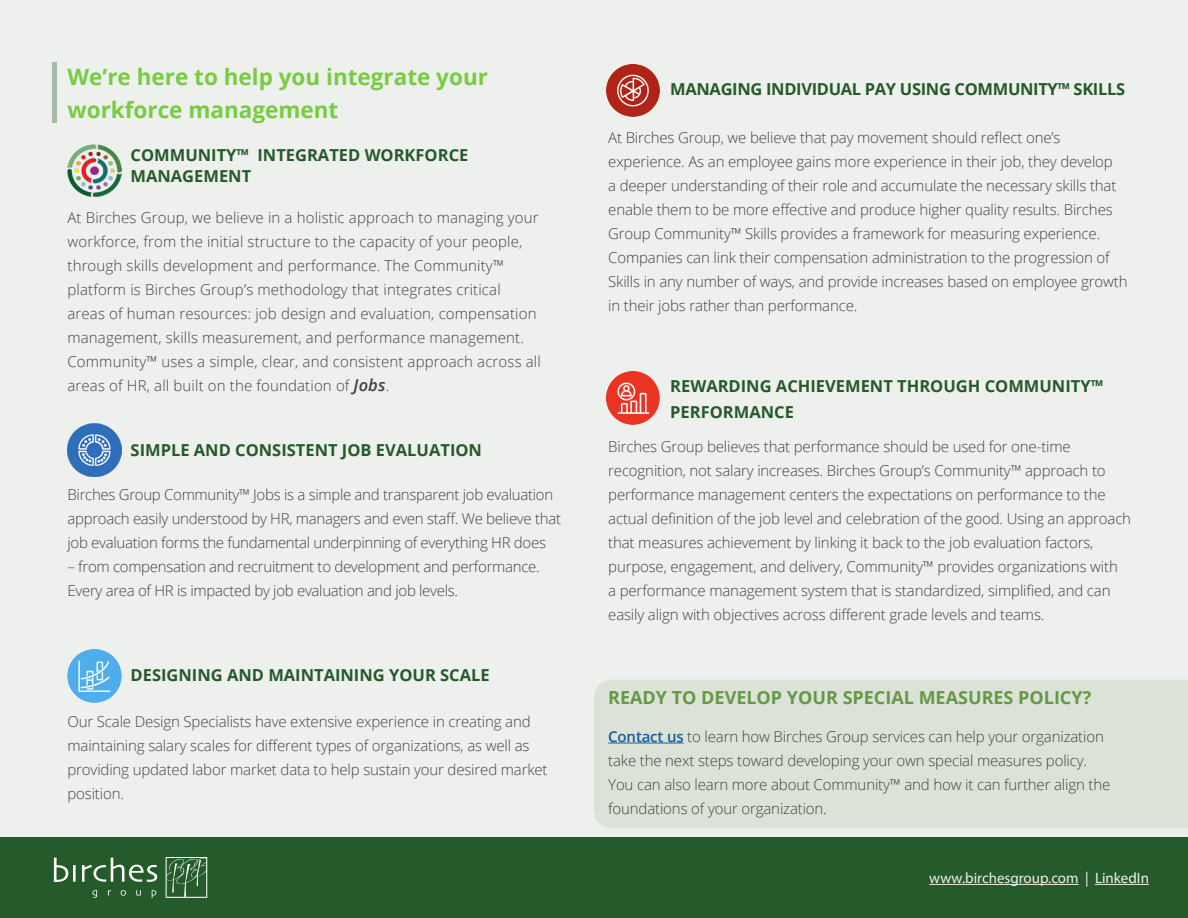
<style>
.page{position:relative;width:1188px;height:918px;background:#fff}
.page>*{position:absolute;margin:0;border:0;box-sizing:border-box;transform-origin:0 0}
.t1{font:700 22.5px/33px "Open Sans";color:#77cc40}
.t2{font:700 18px "Open Sans";color:#659947}
.Body{font:700 16.5px/21px "Open Sans";color:#255a2a}
.Body-2{font:700 16.5px "Open Sans";letter-spacing:-.02em;color:#255a2a}
.Body-3{font:300 15px/24px "Open Sans";letter-spacing:-.01em;color:#434344}
.Body-4{font:300 15px/24px "Open Sans";letter-spacing:.01em;color:#434344}
.t3{font:15px "Myriad Pro";color:#eef0ed}
.s1{font-weight:600;font-style:italic;font-size:16.5px}
.s2{font-weight:600;color:#175d9e}
</style>
<div class="page">
<div style="left:0;top:0;width:1188px;height:836px;background:#eef0ed"></div>
<div style="left:52px;top:62px;width:5px;height:61px;background:#a7bba8"></div>
<div style="left:594px;top:680px;width:594px;height:148px;background:#dce2d7"></div>
<hr style="left:608px;top:743px;width:76px;height:1px;background:#175d9e">
<img style="left:68px;top:650px;width:54px;height:52px">
<img style="left:606px;top:64px;width:54px;height:53px">
<img style="left:606px;top:372px;width:54px;height:52px">
<img style="left:68px;top:144px;width:53px;height:52px">
<img style="left:68px;top:424px;width:53px;height:52px">
<div style="left:0;top:837px;width:1188px;height:81px;background:#255a2a"></div>
<hr style="left:929px;top:884px;width:150px;height:1px;background:#eef0ed">
<hr style="left:1095px;top:884px;width:54px;height:1px;background:#eef0ed">
<svg style="left:54px;top:858px;width:22px;height:24px"></svg>
<svg style="left:82px;top:858px;width:75px;height:24px"></svg>
<svg style="left:92px;top:890px;width:5px;height:8px"></svg>
<svg style="left:121px;top:890px;width:5px;height:6px"></svg>
<svg style="left:136px;top:890px;width:5px;height:6px"></svg>
<svg style="left:152px;top:890px;width:4px;height:8px"></svg>
<svg style="left:166px;top:857px;width:41px;height:41px"></svg>
<h2 class="t1" style="left:68px;top:60px;width:422px">We’re here to help you integrate your workforce management</h2>
<p class="Body" style="left:131px;top:144px;width:339px">COMMUNITY™ INTEGRATED WORKFORCE<br>MANAGEMENT</p>
<p class="Body-4" style="left:68px;top:205px;width:475px">At Birches Group, we believe in a holistic approach to managing your workforce, from the initial structure to the capacity of your people, through skills development and performance. The Community™ platform is Birches Group’s methodology that integrates critical areas of human resources: job design and evaluation, compensation management, skills measurement, and performance management.<br>Community™ uses a simple, clear, and consistent approach across all areas of HR, all built on the foundation of <span class="s1">Jobs</span>.</p>
<p class="Body" style="left:131px;top:439px;width:353px">SIMPLE AND CONSISTENT JOB EVALUATION</p>
<p class="Body-3" style="left:68px;top:483px;width:495px">Birches Group Community™ Jobs is a simple and transparent job evaluation approach easily understood by HR, managers and even staff. We believe that job evaluation forms the fundamental underpinning of everything HR does</p>
<p class="Body-3" style="left:68px;top:555px;width:474px">– from compensation and recruitment to development and performance.<br>Every area of HR is impacted by job evaluation and job levels.</p>
<p class="Body" style="left:131px;top:664px;width:361px">DESIGNING AND MAINTAINING YOUR SCALE</p>
<p class="Body-3" style="left:68px;top:709px;width:482px">Our Scale Design Specialists have extensive experience in creating and maintaining salary scales for different types of organizations, as well as providing updated labor market data to help sustain your desired market position.</p>
<h3 class="Body-2" style="left:670px;top:78px;width:456px">MANAGING INDIVIDUAL PAY USING COMMUNITY™ SKILLS</h3>
<h3 class="Body-3" style="left:608px;top:126px;width:521px">At Birches Group, we believe that pay movement should reflect one’s experience. As an employee gains more experience in their job, they develop<br>a deeper understanding of their role and accumulate the necessary skills that enable them to be more effective and produce higher quality results. Birches Group Community™ Skills provides a framework for measuring experience.<br>Companies can link their compensation administration to the progression of Skills in any number of ways, and provide increases based on employee growth in their jobs rather than performance.</h3>
<p class="Body" style="left:670px;top:375px;width:434px">REWARDING ACHIEVEMENT THROUGH COMMUNITY™</p>
<p class="Body" style="left:670px;top:401px;width:125px">PERFORMANCE</p>
<h3 class="Body-3" style="left:608px;top:434px;width:524px">Birches Group believes that performance should be used for one-time recognition, not salary increases. Birches Group’s Community™ approach to performance management centers the expectations on performance to the actual definition of the job level and celebration of the good. Using an approach that measures achievement by linking it back to the job evaluation factors, purpose, engagement, and delivery, Community™ provides organizations with<br>a performance management system that is standardized, simplified, and can easily align with objectives across different grade levels and teams.</h3>
<h3 class="t2" style="left:608px;top:685px;width:485px">READY TO DEVELOP YOUR SPECIAL MEASURES POLICY?</h3>
<p class="Body-3" style="left:608px;top:724px;width:504px"><span class="s2">Contact us</span> to learn how Birches Group services can help your organization take the next steps toward developing your own special measures policy.<br>You can also learn more about Community™ and how it can further align the foundations of your organization.</p>
<p class="t3" style="left:929px;top:869px;width:221px">www.birchesgroup.com | LinkedIn</p>
</div>
